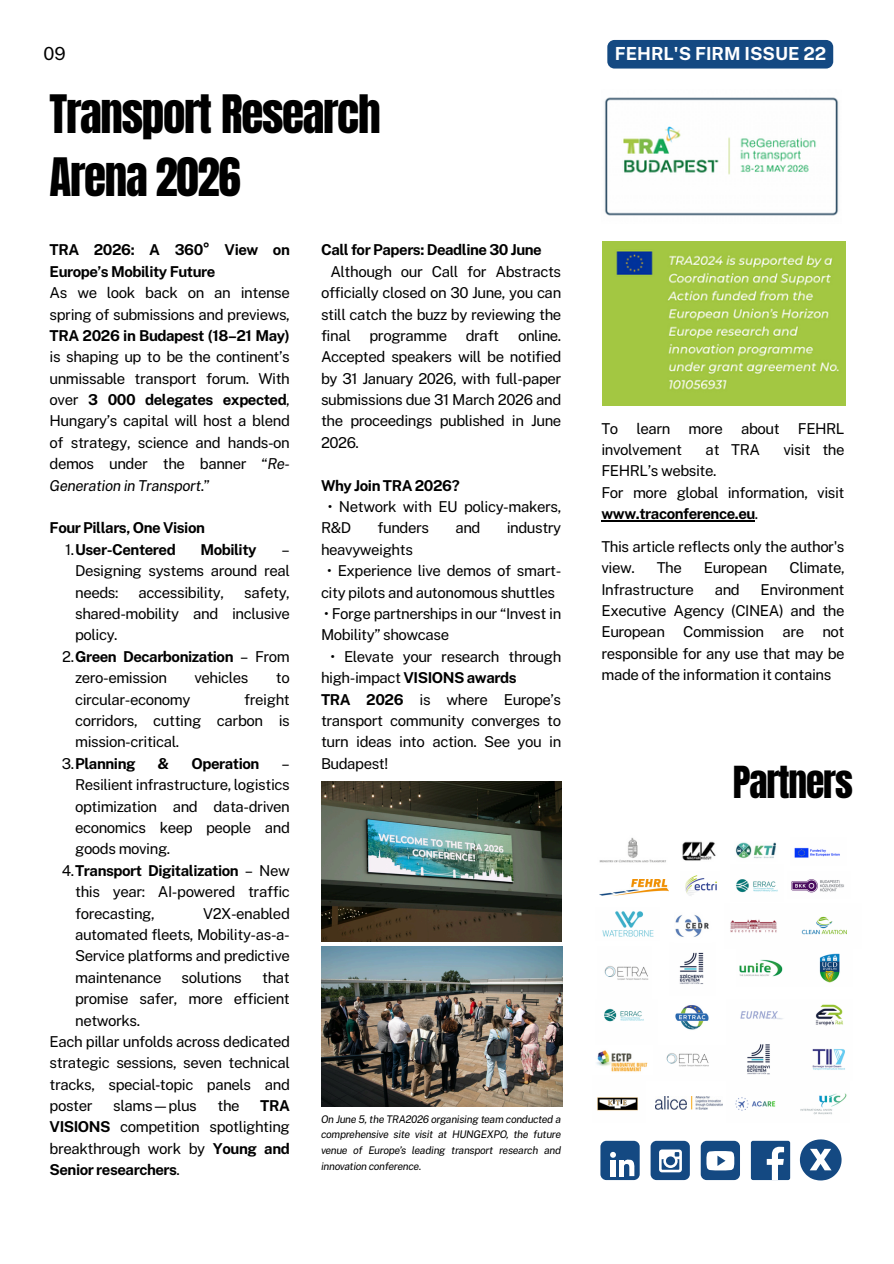
<style>
.page{position:relative;width:894px;height:1264px;background:#fff}
.page>*{position:absolute;margin:0;border:0;box-sizing:border-box;transform-origin:0 0}
.t1{font:45px/63px "Anton";letter-spacing:-.03em;color:#000}
.t2{font:37.5px "Anton";letter-spacing:-.03em;color:#000}
.t3{font:700 18px "Public Sans";color:#fff}
.t4{font:18px "Public Sans";color:#000}
.t5{font:15px/21.5px "Public Sans";letter-spacing:-.03em;color:#000}
.t6{font:700 15px/21.5px "Public Sans";letter-spacing:-.03em;color:#000}
.t7{font:italic 10.5px/15.8px "Public Sans";letter-spacing:-.03em;color:#000;text-align:justify}
.s1{font-weight:700}
.s2{font-style:italic}
.s3{font-weight:400}
.s4{font-family:"Noto Sans"}
</style>
<div class="page">
<img style="left:602px;top:242px;width:242px;height:163px">
<div style="left:600px;top:1140px;width:39px;height:39px;background:#144982;border-radius:6px"></div>
<svg style="left:610px;top:1151px;width:5px;height:6px"></svg>
<div style="left:610px;top:1159px;width:5px;height:17px;background:#fff"></div>
<div style="left:618px;top:1159px;width:5px;height:17px;background:#fff"></div>
<svg style="left:622px;top:1159px;width:12px;height:17px"></svg>
<div style="left:700px;top:1140px;width:39px;height:39px;background:#144982;border-radius:6px"></div>
<svg style="left:706px;top:1151px;width:28px;height:19px"></svg>
<div style="left:750px;top:1140px;width:40px;height:39px;background:#144982;border-radius:2px"></div>
<svg style="left:766px;top:1146px;width:17px;height:33px"></svg>
<div style="left:650px;top:1140px;width:39px;height:39px;background:#144982;border-radius:6px"></div>
<svg style="left:659px;top:1149px;width:22px;height:23px"></svg>
<img style="left:322px;top:781px;width:239px;height:160px">
<img style="left:321px;top:946px;width:241px;height:160px">
<img style="left:604px;top:97px;width:235px;height:119px">
<svg style="left:799px;top:1139px;width:42px;height:41px"></svg>
<img style="left:679px;top:952px;width:25px;height:32px">
<img style="left:739px;top:953px;width:101px;height:30px">
<img style="left:604px;top:1004px;width:239px;height:22px">
<img style="left:666px;top:1044px;width:179px;height:31px">
<img style="left:735px;top:1093px;width:112px;height:22px">
<img style="left:735px;top:879px;width:43px;height:14px">
<img style="left:602px;top:911px;width:52px;height:26px">
<img style="left:596px;top:1050px;width:52px;height:22px">
<div style="left:658px;top:995px;width:67px;height:49px;background:#fff"></div>
<img style="left:675px;top:1005px;width:34px;height:25px">
<img style="left:735px;top:842px;width:41px;height:17px">
<img style="left:599px;top:879px;width:68px;height:17px">
<img style="left:675px;top:915px;width:34px;height:22px">
<img style="left:599px;top:837px;width:67px;height:26px">
<img style="left:730px;top:916px;width:117px;height:19px">
<img style="left:791px;top:879px;width:53px;height:14px">
<img style="left:682px;top:841px;width:34px;height:20px">
<img style="left:685px;top:875px;width:32px;height:21px">
<img style="left:604px;top:966px;width:45px;height:14px">
<img style="left:655px;top:1096px;width:67px;height:13px">
<hr style="left:601px;top:520px;width:153px;height:1px;background:#000">
<div style="left:607px;top:40px;width:226px;height:29px;background:#144982"></div>
<img style="left:597px;top:1097px;width:41px;height:14px">
<img style="left:794px;top:847px;width:46px;height:11px">
<p class="t4" style="left:44px;top:43px;width:24px">09</p>
<h1 class="t1" style="left:50px;top:84px;width:332px">Transport Research<br>Arena 2026</h1>
<p class="t6" style="left:50px;top:239px;width:242px">TRA 2026: A 360° View on<br>Europe’s Mobility Future</p>
<p class="t5" style="left:50px;top:282px;width:242px">As we look back on an intense spring of submissions and previews,</p>
<p class="t6" style="left:50px;top:325px;width:242px">TRA 2026 in Budapest (18–21 May)</p>
<p class="t5" style="left:50px;top:346px;width:242px;text-align:justify">is shaping up to be the continent’s unmissable transport forum. With over <span class="s1">3 000 delegates expected</span>, Hungary’s capital will host a blend of strategy, science and hands-on demos under the banner “<span class="s2">Re-Generation in Transport</span>.”</p>
<p class="t6" style="left:65px;top:517px;width:141px;text-indent:-15px">Four Pillars, One Vision<br><span class="s3">1.</span>User-Centered</p>
<p class="t6" style="left:200px;top:538px;width:58px">Mobility</p>
<p class="t5" style="left:75px;top:538px;width:216px;text-align:justify;text-indent:206px">– Designing systems around real needs:</p>
<p class="t5" style="left:138px;top:581px;width:87px">accessibility,</p>
<p class="t5" style="left:244px;top:581px;width:47px">safety,</p>
<p class="t5" style="left:75px;top:603px;width:216px">shared-mobility and inclusive</p>
<p class="t5" style="left:75px;top:624px;width:44px">policy.</p>
<p class="t6" style="left:62px;top:645px;width:229px"><span class="s3">2.</span>Green Decarbonization <span class="s3">– From</span></p>
<p class="t5" style="left:75px;top:667px;width:93px">zero-emission</p>
<p class="t5" style="left:194px;top:667px;width:56px">vehicles</p>
<p class="t5" style="left:276px;top:667px;width:16px">to</p>
<p class="t5" style="left:75px;top:688px;width:117px">circular-economy</p>
<p class="t5" style="left:244px;top:688px;width:47px">freight</p>
<p class="t5" style="left:75px;top:709px;width:216px">corridors, cutting carbon is</p>
<p class="t5" style="left:75px;top:731px;width:105px">mission-critical.</p>
<p class="t6" style="left:62px;top:752px;width:75px"><span class="s3">3.</span>Planning</p>
<p class="t6" style="left:158px;top:752px;width:13px">&amp;</p>
<p class="t6" style="left:191px;top:752px;width:70px">Operation</p>
<p class="t5" style="left:281px;top:752px;width:10px">–</p>
<p class="t5" style="left:75px;top:774px;width:216px">Resilient infrastructure, logistics</p>
<p class="t5" style="left:75px;top:795px;width:216px">optimization and data-driven</p>
<p class="t5" style="left:75px;top:816px;width:216px">economics keep people and</p>
<p class="t5" style="left:75px;top:838px;width:97px">goods moving.</p>
<p class="t6" style="left:62px;top:859px;width:230px"><span class="s3">4.</span>Transport Digitalization <span class="s3">– New</span></p>
<p class="t5" style="left:75px;top:881px;width:216px">this year: AI-powered traffic</p>
<p class="t5" style="left:75px;top:902px;width:81px">forecasting,</p>
<p class="t5" style="left:75px;top:902px;width:216px;text-align:justify;text-indent:128px">V2X-enabled automated fleets, Mobility-as-a-Service platforms and predictive maintenance</p>
<p class="t5" style="left:181px;top:966px;width:62px">solutions</p>
<p class="t5" style="left:262px;top:966px;width:29px">that</p>
<p class="t5" style="left:75px;top:987px;width:216px">promise safer, more efficient</p>
<p class="t5" style="left:75px;top:1009px;width:67px">networks.</p>
<p class="t5" style="left:50px;top:1030px;width:242px">Each pillar unfolds across dedicated</p>
<p class="t5" style="left:50px;top:1052px;width:242px">strategic sessions, seven technical</p>
<p class="t5" style="left:50px;top:1073px;width:242px">tracks, special<span class="s4">‐</span>topic panels and</p>
<p class="t5" style="left:50px;top:1094px;width:45px">poster</p>
<p class="t5" style="left:113px;top:1094px;width:85px">slams—plus</p>
<p class="t5" style="left:217px;top:1094px;width:24px">the</p>
<p class="t5" style="left:50px;top:1094px;width:242px;text-align:justify;text-indent:210px"><span class="s1">TRA VISIONS</span> competition spotlighting breakthrough work by <span class="s1">Young and Senior researchers</span>.</p>
<p class="t6" style="left:321px;top:239px;width:222px">Call for Papers: Deadline 30 June</p>
<p class="t5" style="left:321px;top:260px;width:242px;text-align:justify;text-indent:9px">Although our Call for Abstracts officially closed on 30 June, you can still catch the buzz by reviewing the final programme draft online.<br>Accepted speakers will be notified by 31 January 2026, with full-paper submissions due 31 March 2026 and the proceedings published in June 2026.</p>
<p class="t6" style="left:321px;top:474px;width:140px">Why Join TRA 2026?</p>
<p class="t5" style="left:321px;top:496px;width:242px;text-indent:7px">• Network with EU policy-makers,<br>R&amp;D</p>
<p class="t5" style="left:377px;top:517px;width:53px">funders</p>
<p class="t5" style="left:455px;top:517px;width:27px">and</p>
<p class="t5" style="left:506px;top:517px;width:56px">industry</p>
<p class="t5" style="left:321px;top:538px;width:93px">heavyweights</p>
<p class="t5" style="left:321px;top:560px;width:242px;text-align:center">• Experience live demos of smart&shy;city pilots and autonomous shuttles</p>
<p class="t5" style="left:321px;top:603px;width:242px">• Forge partnerships in our “Invest in<br>Mobility” showcase</p>
<p class="t5" style="left:321px;top:645px;width:242px;text-indent:9px">• Elevate your research through high-impact <span class="s1">VISIONS awards<br>TRA 2026</span> is where Europe’s transport community converges to turn ideas into action. See you in<br>Budapest!</p>
<p class="t7" style="left:321px;top:1110px;width:242px">On June 5, the TRA2026 organising team conducted a comprehensive site visit at HUNGEXPO, the future venue of Europe’s leading transport research and innovation conference.</p>
<p class="t3" style="left:614px;top:43px;width:213px">FEHRL'S FIRM ISSUE 22</p>
<p class="t5" style="left:601px;top:417px;width:244px">To learn more about FEHRL involvement</p>
<p class="t5" style="left:705px;top:439px;width:56px">at TRA</p>
<p class="t5" style="left:783px;top:439px;width:63px">visit the</p>
<p class="t5" style="left:601px;top:460px;width:244px">FEHRL’s website.<br>For more global information, visit <span class="s1">www.traconference.eu</span>.</p>
<p class="t5" style="left:601px;top:535px;width:244px">This article reflects only the author's view.</p>
<p class="t5" style="left:656px;top:557px;width:27px">The</p>
<p class="t5" style="left:703px;top:557px;width:65px">European</p>
<p class="t5" style="left:789px;top:557px;width:57px">Climate,</p>
<p class="t5" style="left:601px;top:578px;width:94px">Infrastructure</p>
<p class="t5" style="left:714px;top:578px;width:27px">and</p>
<p class="t5" style="left:601px;top:578px;width:244px;text-align:justify;text-indent:159px">Environment Executive Agency (CINEA) and the European Commission are not responsible for any use that may be made of the information it contains</p>
<h2 class="t2" style="left:732px;top:755px;width:122px">Partners</h2>
</div>
